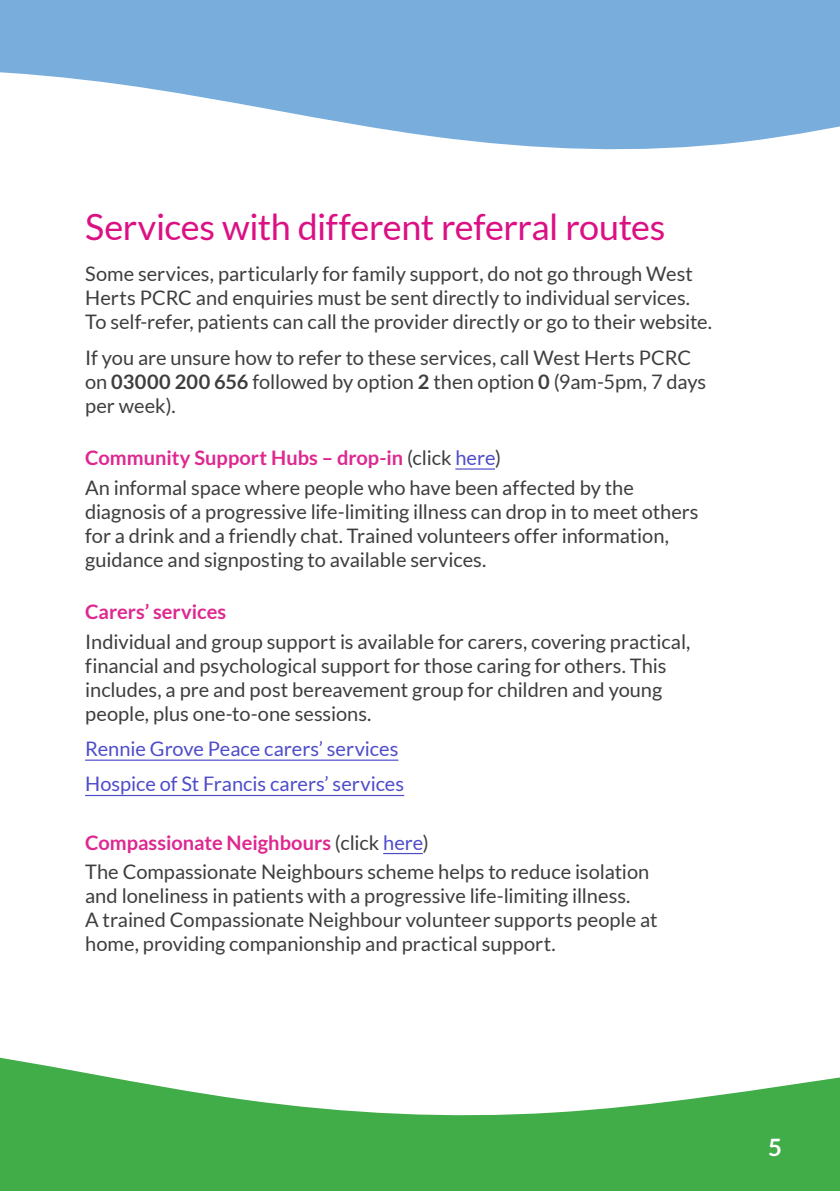
<style>
.page{position:relative;width:840px;height:1191px;background:#fff}
.page>*{position:absolute;margin:0;border:0;box-sizing:border-box;transform-origin:0 0}
.t1{font:36px "Lato";letter-spacing:-.015em;color:#db1084}
.t2{font:700 24px "Lato";color:#fff}
.t3{font:20px/24px "Lato";color:#3e3e3f}
.t4{font:20px/35.4px "Lato";color:#4e4cc9}
.t5{font:700 20px "Lato";letter-spacing:.005em;color:#de2890}
.s1{font-weight:700}
.s2{font-weight:700;color:#de2890}
.s3{color:#4e4cc9}
</style>
<div class="page">
<hr style="left:455px;top:468px;width:39px;height:1px;background:#4e4cc9">
<hr style="left:85px;top:759px;width:313px;height:1px;background:#4e4cc9">
<hr style="left:85px;top:795px;width:319px;height:1px;background:#4e4cc9">
<hr style="left:383px;top:853px;width:39px;height:1px;background:#4e4cc9">
<svg style="left:0;top:0;width:839px;height:150px;fill:#79addc"></svg>
<svg style="left:0;top:1057px;width:839px;height:134px;fill:#41ad49"></svg>
<h1 class="t1" style="left:85px;top:207px;width:581px">Services with different referral routes</h1>
<p class="t3" style="left:85px;top:262px;width:628px">Some services, particularly for family support, do not go through West<br>Herts PCRC and enquiries must be sent directly to individual services.<br>To self-refer, patients can call the provider directly or go to their website.</p>
<p class="t3" style="left:85px;top:345px;width:622px">If you are unsure how to refer to these services, call West Herts PCRC on <span class="s1">03000 200 656</span> followed by option <span class="s1">2</span> then option <span class="s1">0</span> (9am-5pm, 7 days per week).</p>
<p class="t3" style="left:85px;top:443px;width:550px;line-height:29.6px"><span class="s2">Community Support Hubs – drop-in</span> (click <span class="s3">here</span>)<br>An informal space where people who have been affected by the</p>
<p class="t3" style="left:85px;top:499px;width:614px">diagnosis of a progressive life-limiting illness can drop in to meet others for a drink and a friendly chat. Trained volunteers offer information, guidance and signposting to available services.</p>
<p class="t5" style="left:85px;top:600px;width:143px">Carers’ services</p>
<p class="t3" style="left:85px;top:629px;width:606px">Individual and group support is available for carers, covering practical, financial and psychological support for those caring for others. This includes, a pre and post bereavement group for children and young people, plus one-to-one sessions.</p>
<p class="t4" style="left:85px;top:731px;width:320px">Rennie Grove Peace carers’ services<br>Hospice of St Francis carers’ services</p>
<p class="t3" style="left:85px;top:827px;width:565px;line-height:29.6px"><span class="s2">Compassionate Neighbours</span> (click <span class="s3">here</span>)<br>The Compassionate Neighbours scheme helps to reduce isolation</p>
<p class="t3" style="left:85px;top:883px;width:573px">and loneliness in patients with a progressive life-limiting illness.<br>A trained Compassionate Neighbour volunteer supports people at home, providing companionship and practical support.</p>
<p class="t2" style="left:767px;top:1134px;width:15px">5</p>
</div>
